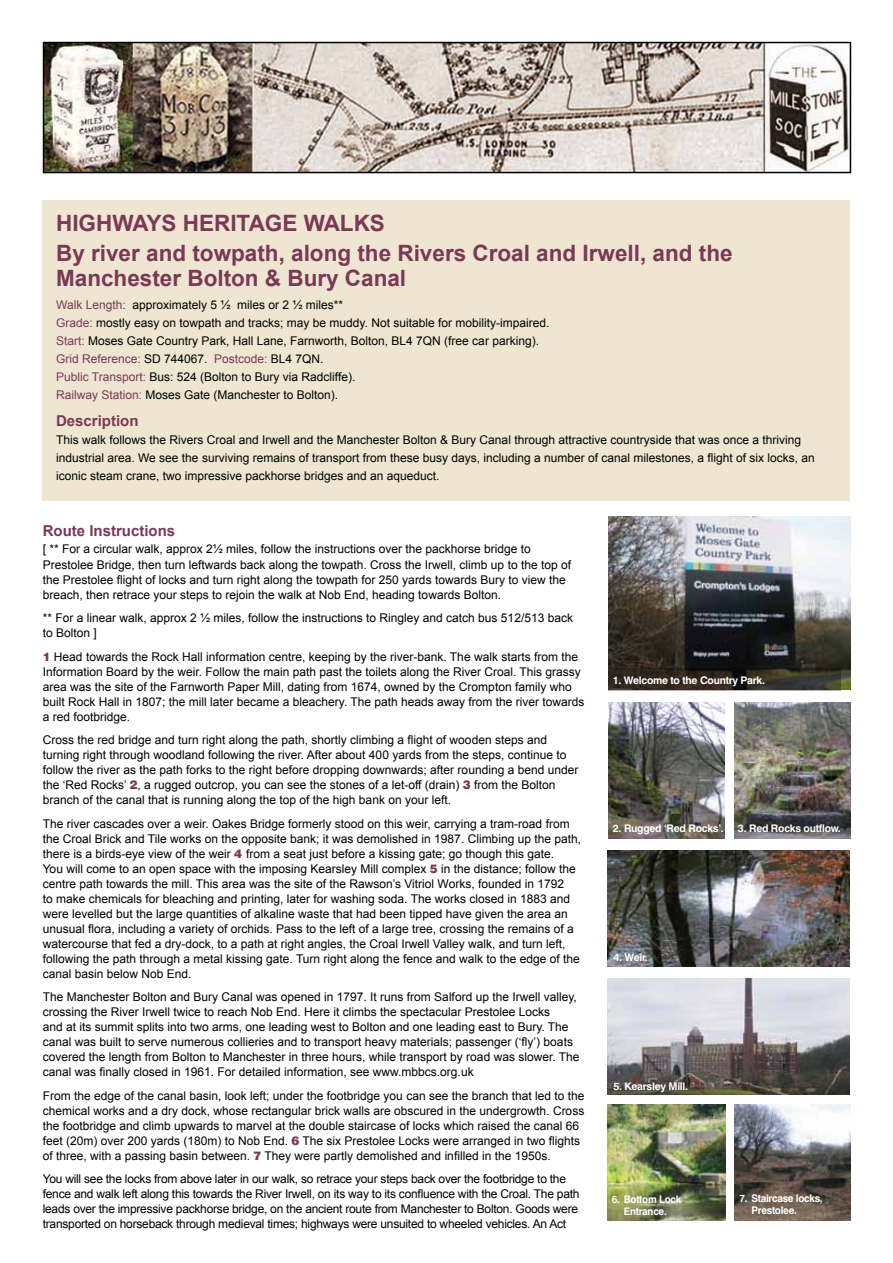
<style>
.page{position:relative;width:893px;height:1263px;background:#fff}
.page>*{position:absolute;margin:0;border:0;box-sizing:border-box;transform-origin:0 0}
.t1{font:700 22.5px/29.7px "Arial";color:#7b3858}
.t2{font:700 15px "Arial";color:#7b3858}
.t3{font:12px/15px "Arial";color:#000}
.t4{font:12px/15px "Arial";letter-spacing:-.02em;color:#000}
.t5{font:700 10.5px "Swiss 721 BT";letter-spacing:-.025em;color:#fff}
.t6{font:700 10.5px/12.6px "Swiss 721 BT";letter-spacing:-.025em;color:#fff;text-align:center;scale:.95 1}
.s1{color:#7b3858}
.s2{font-family:"Swiss 721 BT";font-weight:900;color:#7b3858}
</style>
<div class="page">
<div style="left:43px;top:200px;width:807px;height:300px;background:#eee6d0"></div>
<img style="left:46px;top:45px;width:802px;height:125px">
<div style="left:43px;top:42px;width:808px;height:131px;border:2px solid #000"></div>
<img style="left:608px;top:516px;width:242px;height:174px">
<svg style="left:608px;top:668px;width:233px;height:23px;background:#363027"></svg>
<img style="left:608px;top:702px;width:116px;height:137px">
<img style="left:734px;top:702px;width:116px;height:137px">
<img style="left:607px;top:850px;width:242px;height:117px">
<img style="left:607px;top:978px;width:242px;height:116px">
<img style="left:607px;top:1104px;width:118px;height:116px">
<img style="left:734px;top:1104px;width:116px;height:116px">
<h1 class="t1" style="left:56px;top:209px;width:678px">HIGHWAYS HERITAGE WALKS<br>By river and towpath, along the Rivers Croal and Irwell, and the</h1>
<h1 class="t1" style="left:56px;top:264px;width:352px">Manchester Bolton &amp; Bury Canal</h1>
<p class="t3" style="left:56px;top:296px;width:495px;line-height:18px"><span class="s1">Walk Length:</span> approximately 5 ½ miles or 2 ½ miles**<br><span class="s1">Grade:</span> mostly easy on towpath and tracks; may be muddy. Not suitable for mobility-impaired.<br><span class="s1">Start:</span> Moses Gate Country Park, Hall Lane, Farnworth, Bolton, BL4 7QN (free car parking).<br><span class="s1">Grid Reference:</span> SD 744067. <span class="s1">Postcode:</span> BL4 7QN.<br><span class="s1">Public Transport:</span> Bus: 524 (Bolton to Bury via Radcliffe).<br><span class="s1">Railway Station:</span> Moses Gate (Manchester to Bolton).</p>
<p class="t2" style="left:56px;top:411px;width:84px">Description</p>
<p class="t3" style="left:56px;top:431px;width:760px;line-height:18px">This walk follows the Rivers Croal and Irwell and the Manchester Bolton &amp; Bury Canal through attractive countryside that was once a thriving industrial area. We see the surviving remains of transport from these busy days, including a number of canal milestones, a flight of six locks, an iconic steam crane, two impressive packhorse bridges and an aqueduct.</p>
<p class="t2" style="left:43px;top:521px;width:134px">Route Instructions</p>
<p class="t3" style="left:43px;top:542px;width:530px">[ ** For a circular walk, approx 2½ miles, follow the instructions over the packhorse bridge to Prestolee Bridge, then turn leftwards back along the towpath. Cross the Irwell, climb up to the top of the Prestolee flight of locks and turn right along the towpath for 250 yards towards Bury to view the breach, then retrace your steps to rejoin the walk at Nob End, heading towards Bolton.</p>
<p class="t3" style="left:43px;top:610px;width:532px">** For a linear walk, approx 2 ½ miles, follow the instructions to Ringley and catch bus 512/513 back to Bolton ]</p>
<p class="t3" style="left:43px;top:649px;width:543px"><span class="s2">1</span> Head towards the Rock Hall information centre, keeping by the river-bank. The walk starts from the Information Board by the weir. Follow the main path past the toilets along the River Croal. This grassy area was the site of the Farnworth Paper Mill, dating from 1674, owned by the Crompton family who built Rock Hall in 1807; the mill later became a bleachery. The path heads away from the river towards a red footbridge.</p>
<p class="t3" style="left:43px;top:732px;width:537px">Cross the red bridge and turn right along the path, shortly climbing a flight of wooden steps and turning right through woodland following the river. After about 400 yards from the steps, continue to follow the river as the path forks to the right before dropping downwards; after rounding a bend under the ‘Red Rocks’ <span class="s2">2</span>, a rugged outcrop, you can see the stones of a let-off (drain) <span class="s2">3</span> from the Bolton branch of the canal that is running along the top of the high bank on your left.</p>
<p class="t3" style="left:43px;top:816px;width:540px">The river cascades over a weir. Oakes Bridge formerly stood on this weir, carrying a tram-road from the Croal Brick and Tile works on the opposite bank; it was demolished in 1987. Climbing up the path, there is a birds-eye view of the weir <span class="s2">4</span> from a seat just before a kissing gate; go though this gate.<br>You will come to an open space with the imposing Kearsley Mill complex <span class="s2">5</span> in the distance; follow the centre path towards the mill. This area was the site of the Rawson’s Vitriol Works, founded in 1792<br>to make chemicals for bleaching and printing, later for washing soda. The works closed in 1883 and were levelled but the large quantities of alkaline waste that had been tipped have given the area an unusual flora, including a variety of orchids. Pass to the left of a large tree, crossing the remains of a watercourse that fed a dry-dock, to a path at right angles, the Croal Irwell Valley walk, and turn left, following the path through a metal kissing gate. Turn right along the fence and walk to the edge of the canal basin below Nob End.</p>
<p class="t3" style="left:43px;top:989px;width:538px">The Manchester Bolton and Bury Canal was opened in 1797. It runs from Salford up the Irwell valley, crossing the River Irwell twice to reach Nob End. Here it climbs the spectacular Prestolee Locks<br>and at its summit splits into two arms, one leading west to Bolton and one leading east to Bury. The canal was built to serve numerous collieries and to transport heavy materials; passenger (‘fly’) boats covered the length from Bolton to Manchester in three hours, while transport by road was slower. The canal was finally closed in 1961. For detailed information, see www.mbbcs.org.uk</p>
<p class="t3" style="left:43px;top:1088px;width:543px">From the edge of the canal basin, look left; under the footbridge you can see the branch that led to the chemical works and a dry dock, whose rectangular brick walls are obscured in the undergrowth. Cross the footbridge and climb upwards to marvel at the double staircase of locks which raised the canal 66 feet (20m) over 200 yards (180m) to Nob End. <span class="s2">6</span> The six Prestolee Locks were arranged in two flights of three, with a passing basin between. <span class="s2">7</span> They were partly demolished and infilled in the 1950s.</p>
<p class="t4" style="left:43px;top:1171px;width:538px">You will see the locks from above later in our walk, so retrace your steps back over the footbridge to the fence and walk left along this towards the River Irwell, on its way to its confluence with the Croal. The path leads over the impressive packhorse bridge, on the ancient route from Manchester to Bolton. Goods were transported on horseback through medieval times; highways were unsuited to wheeled vehicles. An Act</p>
<p class="t5" style="left:613px;top:673px;width:154px">1. Welcome to the Country Park.</p>
<p class="t5" style="left:613px;top:822px;width:112px">2. Rugged ‘Red Rocks’.</p>
<p class="t5" style="left:738px;top:822px;width:104px">3. Red Rocks outflow.</p>
<p class="t5" style="left:613px;top:951px;width:36px">4. Weir.</p>
<p class="t5" style="left:613px;top:1079px;width:76px">5. Kearsley Mill.</p>
<p class="t6" style="left:612px;top:1192px;width:75px">6. Bottom Lock<br>Entrance.</p>
<p class="t6" style="left:751px;top:1192px;width:77px;text-align:left;text-indent:-12px">7. Staircase locks,<br>Prestolee.</p>
</div>
